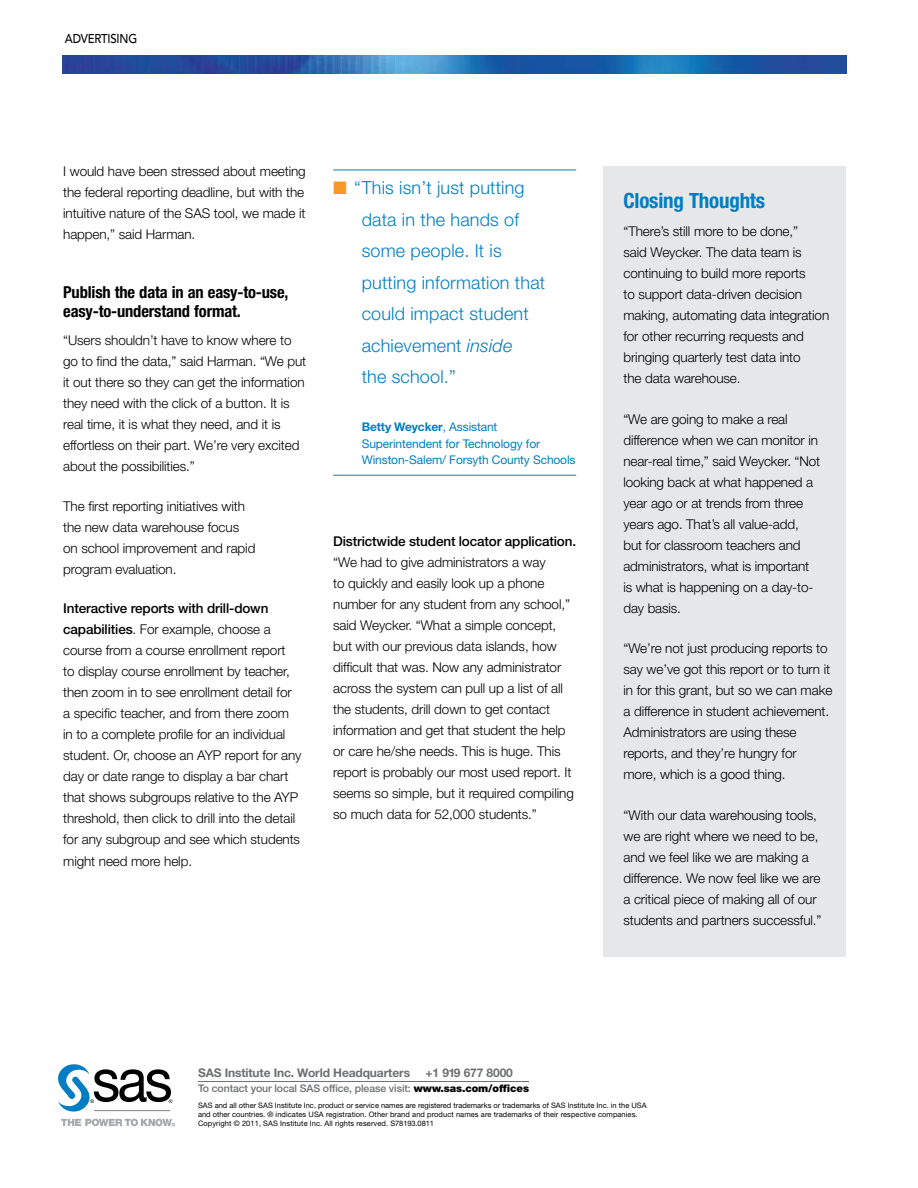
<style>
.page{position:relative;width:918px;height:1188px;background:#fff}
.page>*{position:absolute;margin:0;border:0;box-sizing:border-box;transform-origin:0 0}
.t1{font:700 condensed 21px "Helvetica Neue LT Std";letter-spacing:-.01em;color:#007dc3}
.t2{font:300 18px/31.5px "Helvetica Neue LT Std";letter-spacing:.01em;color:#007dc3}
.t3{font:700 condensed 16.5px/19.5px "Helvetica Neue LT Std";letter-spacing:-.01em;color:#000}
.t4{font:300 13.5px/21px "Helvetica Neue LT Std";letter-spacing:-.005em;color:#000}
.t5{font:500 13.5px "Helvetica Neue LT Std";letter-spacing:-.01em;color:#000}
.t6{font:500 12.75px "Avenir";color:#000;scale:.89 1}
.t7{font:12px/16.5px "Helvetica Neue LT Std";letter-spacing:-.01em;color:#007dc3}
.t8{font:700 12px "Helvetica Neue LT Std";letter-spacing:-.01em;color:#6d6f71}
.t9{font:500 10.5px "Helvetica Neue LT Std";letter-spacing:-.01em;color:#6d6f71}
.t10{font:7.5px/9px "Helvetica Neue LT Std";color:#000}
.s1{font-weight:500}
.s2{color:#f89828}
.s3{font-style:italic}
.s4{font-weight:700}
.s5{font-weight:900;color:#000}
</style>
<div class="page">
<hr style="left:198px;top:1081px;width:331px;height:1px;background:#6d6f71">
<svg style="left:61px;top:1119px;width:114px;height:8px"></svg>
<svg style="left:58px;top:1064px;width:114px;height:48px"></svg>
<hr style="left:94px;top:1110px;width:76px;height:1px;background:#808285">
<div style="left:603px;top:166px;width:243px;height:791px;background:#e6e7e8"></div>
<hr style="left:333px;top:170px;width:243px;height:1px;background:#007dc3">
<hr style="left:333px;top:475px;width:243px;height:1px;background:#007dc3">
<img style="left:63px;top:55px;width:783px;height:18px">
<p class="t6" style="left:65px;top:31px;width:34px">ADVERTISING</p>
<p class="t4" style="left:63px;top:161px;width:244px;text-align:justify">I would have been stressed about meeting the federal reporting deadline, but with the intuitive nature of the SAS tool, we made it happen,” said Harman.</p>
<p class="t3" style="left:63px;top:282px;width:227px">Publish the data in an easy-to-use, easy-to-understand format.</p>
<p class="t4" style="left:63px;top:329px;width:244px">“Users shouldn’t have to know where to go to find the data,” said Harman. “We put it out there so they can get the information they need with the click of a button. It is real time, it is what they need, and it is effortless on their part. We’re very excited about the possibilities.”</p>
<p class="t4" style="left:63px;top:496px;width:194px">The first reporting initiatives with the new data warehouse focus on school improvement and rapid program evaluation.</p>
<p class="t4" style="left:63px;top:598px;width:240px"><span class="s1">Interactive reports with drill-down capabilities</span>. For example, choose a course from a course enrollment report<br>to display course enrollment by teacher, then zoom in to see enrollment detail for a specific teacher, and from there zoom in to a complete profile for an individual student. Or, choose an AYP report for any day or date range to display a bar chart that shows subgroups relative to the AYP threshold, then click to drill into the detail for any subgroup and see which students might need more help.</p>
<h2 class="t2" style="left:362px;top:172px;width:185px;text-indent:-29px"><span class="s2">■</span> “This isn’t just putting data in the hands of some people. It is putting information that could impact student achievement <span class="s3">inside<br></span>the school.”</h2>
<p class="t7" style="left:362px;top:419px;width:215px"><span class="s4">Betty Weycker</span>, Assistant<br>Superintendent for Technology for<br>Winston-Salem/ Forsyth County Schools</p>
<p class="t5" style="left:333px;top:533px;width:244px">Districtwide student locator application.</p>
<p class="t4" style="left:333px;top:551px;width:242px">“We had to give administrators a way<br>to quickly and easily look up a phone number for any student from any school,” said Weycker. “What a simple concept, but with our previous data islands, how difficult that was. Now any administrator across the system can pull up a list of all the students, drill down to get contact information and get that student the help or care he/she needs. This is huge. This report is probably our most used report. It seems so simple, but it required compiling so much data for 52,000 students.”</p>
<h1 class="t1" style="left:623px;top:188px;width:143px">Closing Thoughts</h1>
<p class="t4" style="left:623px;top:221px;width:207px">“There’s still more to be done,”<br>said Weycker. The data team is continuing to build more reports<br>to support data-driven decision making, automating data integration for other recurring requests and bringing quarterly test data into<br>the data warehouse.</p>
<p class="t4" style="left:623px;top:408px;width:198px">“We are going to make a real difference when we can monitor in near-real time,” said Weycker. “Not looking back at what happened a year ago or at trends from three years ago. That’s all value-add, but for classroom teachers and administrators, what is important is what is happening on a day-to&shy;day basis.</p>
<p class="t4" style="left:623px;top:638px;width:210px">“We’re not just producing reports to say we’ve got this report or to turn it in for this grant, but so we can make a difference in student achievement.<br>Administrators are using these reports, and they’re hungry for more, which is a good thing.</p>
<p class="t4" style="left:623px;top:804px;width:200px">“With our data warehousing tools, we are right where we need to be, and we feel like we are making a difference. We now feel like we are a critical piece of making all of our students and partners successful.”</p>
<p class="t8" style="left:198px;top:1066px;width:214px">SAS Institute Inc. World Headquarters</p>
<p class="t8" style="left:426px;top:1066px;width:89px">+1 919 677 8000</p>
<p class="t9" style="left:198px;top:1082px;width:333px">To contact your local SAS office, please visit: <span class="s5">www.sas.com/offices</span></p>
<p class="t10" style="left:198px;top:1101px;width:450px">SAS and all other SAS Institute Inc. product or service names are registered trademarks or trademarks of SAS Institute Inc. in the USA and other countries. ® indicates USA registration. Other brand and product names are trademarks of their respective companies.<br>Copyright © 2011, SAS Institute Inc. All rights reserved. S78193.0811</p>
</div>
